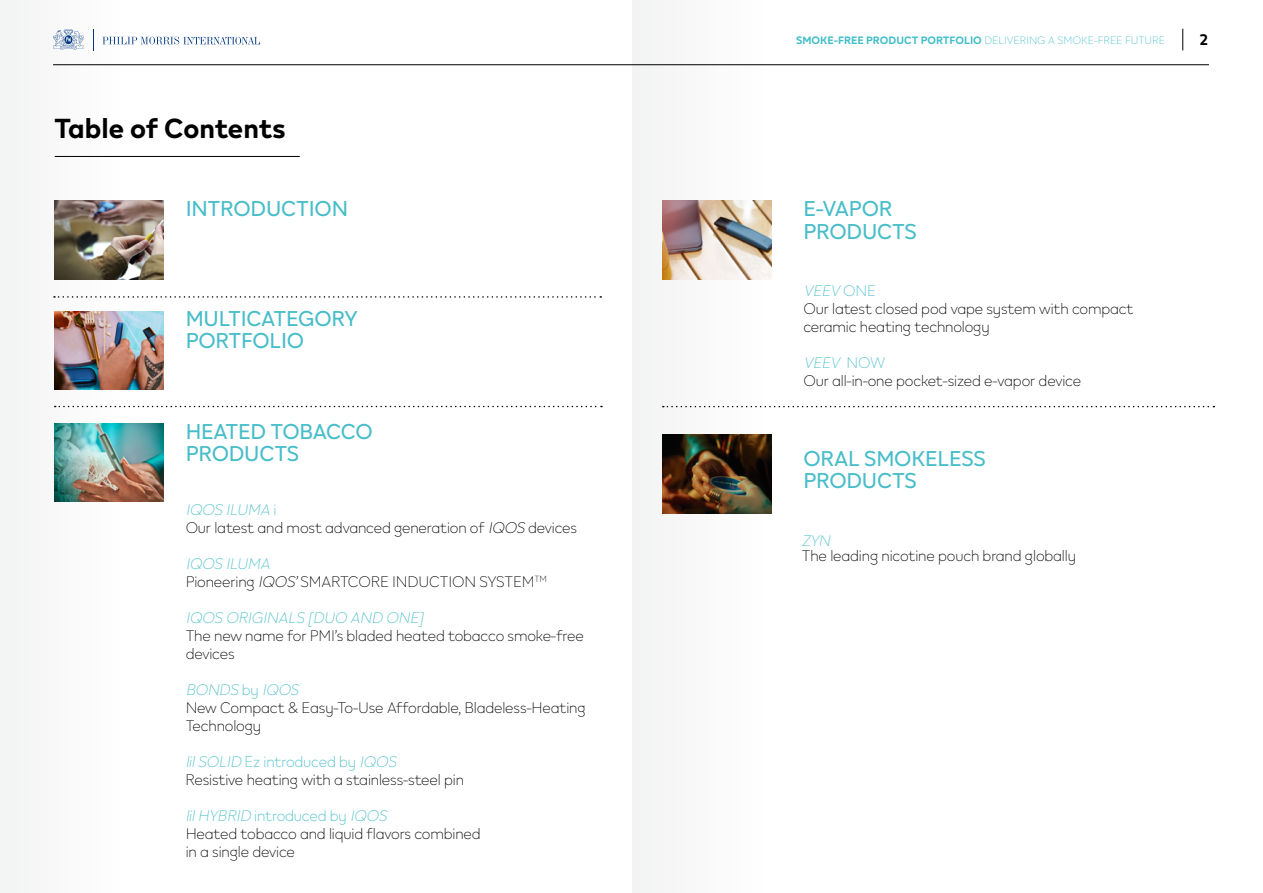
<style>
.page{position:relative;width:1263px;height:893px;background:#fff}
.page>*{position:absolute;margin:0;border:0;box-sizing:border-box;transform-origin:0 0}
.t1{font:700 27px "IQOS";color:#000}
.t2{font:21px/22.5px "IQOS";letter-spacing:-.01em;color:#47bdc9}
.t3{font:300 15px/18px "IQOS";letter-spacing:-.01em;color:#000}
.t4{font:italic 300 15px "IQOS";color:#47bdc9}
.t5{font:700 15px "IQOS";color:#000}
.t6{font:300 10.5px "IQOS";color:#41bdc9}
.s1{font-style:italic;color:#47bdc9}
.s2{color:#47bdc9}
.s3{font-style:italic}
.s4{font-weight:700}
</style>
<div class="page">
<svg style="left:93px;top:29px;width:1px;height:21px"></svg>
<svg style="left:102px;top:37px;width:158px;height:8px"></svg>
<svg style="left:53px;top:29px;width:31px;height:21px"></svg>
<svg style="left:1182px;top:29px;width:1px;height:21px"></svg>
<hr style="left:53px;top:64px;width:1156px;height:1px;background:#000">
<img style="left:54px;top:201px;width:110px;height:78px">
<img style="left:662px;top:201px;width:110px;height:78px">
<img style="left:662px;top:435px;width:110px;height:78px">
<img style="left:54px;top:311px;width:110px;height:79px">
<img style="left:54px;top:423px;width:110px;height:79px">
<svg style="left:54px;top:296px;width:547px;height:2px"></svg>
<svg style="left:55px;top:406px;width:547px;height:1px"></svg>
<svg style="left:663px;top:406px;width:551px;height:1px"></svg>
<hr style="left:55px;top:156px;width:245px;height:1px;background:#000">
<h1 class="t1" style="left:54px;top:107px;width:233px">Table of Contents</h1>
<h2 class="t2" style="left:186px;top:197px;width:164px">INTRODUCTION</h2>
<h2 class="t2" style="left:186px;top:306px;width:174px">MULTICATEGORY<br>PORTFOLIO</h2>
<h2 class="t2" style="left:186px;top:419px;width:189px">HEATED TOBACCO<br>PRODUCTS</h2>
<p class="t3" style="left:186px;top:500px;width:393px"><span class="s1">IQOS ILUMA</span> <span class="s2">i<br></span>Our latest and most advanced generation of <span class="s3">IQOS</span> devices</p>
<p class="t3" style="left:186px;top:554px;width:363px"><span class="s1">IQOS ILUMA<br></span>Pioneering <span class="s3">IQOS’</span>SMARTCORE INDUCTION SYSTEM<sup>TM</sup></p>
<p class="t4" style="left:186px;top:607px;width:243px">IQOS ORIGINALS [DUO AND ONE]</p>
<p class="t3" style="left:186px;top:626px;width:400px">The new name for PMI’s bladed heated tobacco smoke-free devices</p>
<p class="t3" style="left:186px;top:680px;width:402px"><span class="s1">BONDS</span> <span class="s2">b y</span> <span class="s1">IQOS<br></span>New Compact &amp; Easy-To-Use Affordable, Bladeless-Heating<br>Technology</p>
<p class="t3" style="left:186px;top:752px;width:280px"><span class="s1">lilSOLID</span> <span class="s2">Ez introduced by</span> <span class="s1">IQOS<br></span>Resistive heating with a stainless-steel pin</p>
<p class="t3" style="left:186px;top:806px;width:296px"><span class="s1">lilHYBRID</span> <span class="s2">introduced by</span> <span class="s1">IQOS<br></span>Heated tobacco and liquid flavors combined in a single device</p>
<p class="t6" style="left:796px;top:33px;width:370px"><span class="s4">SMOKE-FREE PRODUCT PORTFOLIO</span> DELIVERING A SMOKE-FREE FUTURE</p>
<p class="t5" style="left:1200px;top:28px;width:10px">2</p>
<h2 class="t2" style="left:803px;top:197px;width:115px">E-VAPOR<br>PRODUCTS</h2>
<p class="t3" style="left:803px;top:281px;width:332px"><span class="s1">VEEV</span> <span class="s2">O N E<br></span>Our latest closed pod vape system with compact ceramic heating technology</p>
<p class="t3" style="left:803px;top:353px;width:279px"><span class="s1">VEEV</span> <span class="s2">N OW<br></span>Our all-in-one pocket-sized e-vapor device</p>
<h2 class="t2" style="left:803px;top:446px;width:184px">ORAL SMOKELESS<br>PRODUCTS</h2>
<p class="t4" style="left:802px;top:529px;width:34px">ZYN</p>
<p class="t3" style="left:802px;top:546px;width:276px">The leading nicotine pouch brand globally</p>
</div>
